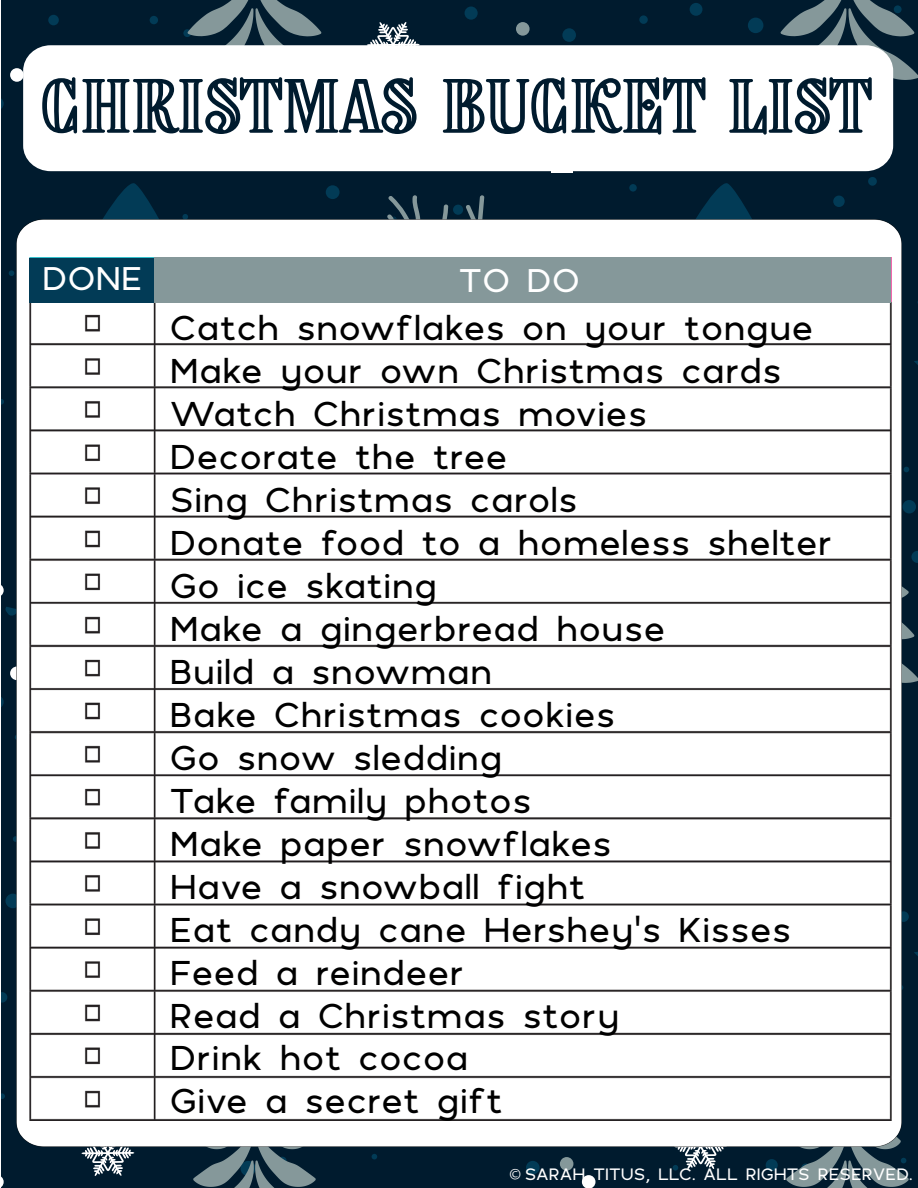
<style>
.page{position:relative;width:918px;height:1188px;background:#fff}
.page>*{position:absolute;margin:0;border:0;box-sizing:border-box;transform-origin:0 0}
.t1{font:68.85px "Goldpicker Line";color:#001b2e}
.t2{font:35.85px/42.9px "Polly";color:#000}
.t3{font:34.05px "Polly";color:#fff}
.t4{font:17.1px "Polly";color:#fff}
.s1{font-family:"Myriad Pro"}
</style>
<div class="page">
<div style="left:1px;top:0;width:917px;height:1188px;background:#001b2e"></div>
<div style="left:833px;top:196px;width:12px;height:11px;background:#023b56;border-radius:50%"></div>
<div style="left:868px;top:177px;width:9px;height:9px;background:#023b56;border-radius:50%"></div>
<div style="left:748px;top:18px;width:15px;height:15px;background:#023b56;border-radius:50%"></div>
<div style="left:326px;top:185px;width:14px;height:14px;background:#023b56;border-radius:50%"></div>
<div style="left:150px;top:16px;width:8px;height:8px;background:#023b56;border-radius:50%"></div>
<div style="left:629px;top:184px;width:8px;height:8px;background:#023b56;border-radius:50%"></div>
<div style="left:690px;top:3px;width:12px;height:13px;background:#023b56;border-radius:50%"></div>
<div style="left:898px;top:911px;width:11px;height:11px;background:#023b56;border-radius:50%"></div>
<svg style="left:9px;top:270px;width:5px;height:6px"></svg>
<svg style="left:1px;top:399px;width:3px;height:6px"></svg>
<svg style="left:13px;top:836px;width:3px;height:6px"></svg>
<div style="left:6px;top:894px;width:14px;height:14px;background:#023b56;border-radius:50%"></div>
<svg style="left:1px;top:992px;width:6px;height:11px"></svg>
<svg style="left:372px;top:1154px;width:5px;height:5px"></svg>
<div style="left:766px;top:1159px;width:12px;height:12px;background:#023b56;border-radius:50%"></div>
<svg style="left:103px;top:183px;width:85px;height:36px"></svg>
<svg style="left:335px;top:195px;width:150px;height:24px"></svg>
<svg style="left:1px;top:15px;width:58px;height:94px"></svg>
<svg style="left:1px;top:585px;width:15px;height:154px"></svg>
<svg style="left:696px;top:183px;width:56px;height:36px"></svg>
<div style="left:551px;top:114px;width:21px;height:58px;background:#fff"></div>
<svg style="left:464px;top:6px;width:184px;height:36px"></svg>
<svg style="left:902px;top:466px;width:16px;height:217px"></svg>
<svg style="left:183px;top:0;width:139px;height:45px"></svg>
<svg style="left:780px;top:0;width:138px;height:80px"></svg>
<svg style="left:367px;top:22px;width:53px;height:23px"></svg>
<svg style="left:82px;top:1147px;width:52px;height:29px"></svg>
<svg style="left:673px;top:1147px;width:51px;height:24px"></svg>
<svg style="left:1px;top:1093px;width:4px;height:95px"></svg>
<svg style="left:526px;top:1157px;width:70px;height:31px"></svg>
<svg style="left:193px;top:1147px;width:123px;height:41px"></svg>
<svg style="left:786px;top:1147px;width:123px;height:41px"></svg>
<div style="left:16px;top:219px;width:886px;height:928px;background:#fff"></div>
<div style="left:23px;top:45px;width:870px;height:126px;background:#fff;border-radius:27px"></div>
<img style="left:29px;top:258px;width:863px;height:863px">
<div style="left:29px;top:258px;width:127px;height:45px;background:#023b56"></div>
<div style="left:154px;top:258px;width:737px;height:45px;background:#85989a"></div>
<h1 class="t1" style="left:41px;top:61px;width:833px">CHRISTMAS BUCKET LIST</h1>
<p class="t3" style="left:42px;top:257px;width:102px">DONE</p>
<p class="t3" style="left:459px;top:258px;width:123px">TO DO</p>
<p class="t2" style="left:170px;top:305px;width:665px">Catch snowflakes on your tongue<br>Make your own Christmas cards<br>Watch Christmas movies<br>Decorate the tree<br>Sing Christmas carols<br>Donate food to a homeless shelter<br>Go ice skating<br>Make a gingerbread house<br>Build a snowman<br>Bake Christmas cookies<br>Go snow sledding<br>Take family photos<br>Make paper snowflakes<br>Have a snowball fight<br>Eat candy cane Hershey’s Kisses<br>Feed a reindeer<br>Read a Christmas story<br>Drink hot cocoa<br>Give a secret gift</p>
<p class="t4" style="left:509px;top:1163px;width:405px"><span class="s1">©</span> SARAH TITUS, LLC. ALL RIGHTS RESERVED.</p>
</div>
